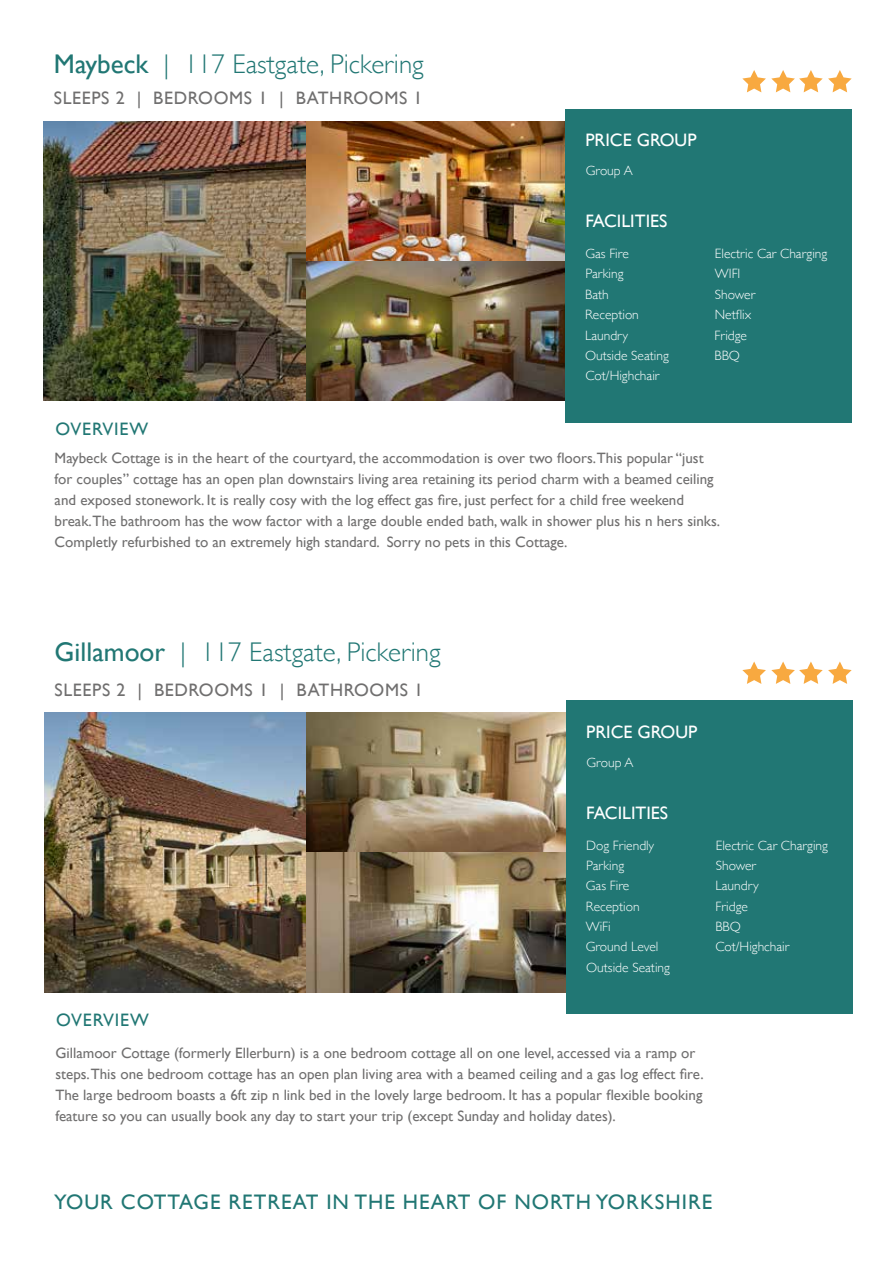
<style>
.page{position:relative;width:893px;height:1263px;background:#fff}
.page>*{position:absolute;margin:0;border:0;box-sizing:border-box;transform-origin:0 0}
.t1{font:300 27px "Gill Sans";color:#217774}
.t2{font:21px "Gill Sans";letter-spacing:.05em;color:#217774}
.t3{font:18px "Gill Sans";letter-spacing:.035em;color:#706f6f}
.t4{font:18px "Gill Sans";color:#fff}
.t5{font:18px "Gill Sans";letter-spacing:.05em;color:#217774}
.t6{font:15px/21px "Gill Sans";color:#706f6f}
.t7{font:300 13.5px "Gill Sans";color:#fff}
.s1{font-weight:400}
</style>
<div class="page">
<img style="left:44px;top:713px;width:522px;height:279px">
<img style="left:306px;top:853px;width:260px;height:139px">
<img style="left:43px;top:121px;width:523px;height:280px">
<img style="left:305px;top:261px;width:261px;height:140px">
<div style="left:566px;top:109px;width:286px;height:313px;background:#217774"></div>
<svg style="left:742px;top:70px;width:110px;height:22px"></svg>
<div style="left:566px;top:701px;width:287px;height:313px;background:#217774"></div>
<svg style="left:742px;top:661px;width:110px;height:23px"></svg>
<h1 class="t1" style="left:54px;top:43px;width:371px"><span class="s1">Maybeck</span> | 117 Eastgate, Pickering</h1>
<p class="t3" style="left:54px;top:87px;width:370px">SLEEPS 2 | BEDROOMS 1 | BATHROOMS 1</p>
<p class="t4" style="left:585px;top:129px;width:113px">PRICE GROUP</p>
<p class="t7" style="left:586px;top:160px;width:48px">Group A</p>
<p class="t4" style="left:585px;top:211px;width:84px">FACILITIES</p>
<p class="t7" style="left:585px;top:243px;width:45px">Gas Fire</p>
<p class="t7" style="left:715px;top:243px;width:114px">Electric Car Charging</p>
<p class="t7" style="left:585px;top:263px;width:40px">Parking</p>
<p class="t7" style="left:715px;top:263px;width:27px">WIFI</p>
<p class="t7" style="left:585px;top:284px;width:25px">Bath</p>
<p class="t7" style="left:715px;top:284px;width:42px">Shower</p>
<p class="t7" style="left:585px;top:304px;width:55px">Reception</p>
<p class="t7" style="left:715px;top:304px;width:38px">Netflix</p>
<p class="t7" style="left:585px;top:324px;width:45px">Laundry</p>
<p class="t7" style="left:715px;top:324px;width:34px">Fridge</p>
<p class="t7" style="left:585px;top:345px;width:85px">Outside Seating</p>
<p class="t7" style="left:715px;top:345px;width:27px">BBQ</p>
<p class="t7" style="left:585px;top:365px;width:75px">Cot/Highchair</p>
<p class="t5" style="left:55px;top:418px;width:94px">OVERVIEW</p>
<p class="t6" style="left:55px;top:447px;width:667px">Maybeck Cottage is in the heart of the courtyard, the accommodation is over two floors.This popular “just for couples” cottage has an open plan downstairs living area retaining its period charm with a beamed ceiling and exposed stonework. It is really cosy with the log effect gas fire, just perfect for a child free weekend break.The bathroom has the wow factor with a large double ended bath, walk in shower plus his n hers sinks.<br>Completly refurbished to an extremely high standard. Sorry no pets in this Cottage.</p>
<h1 class="t1" style="left:55px;top:630px;width:387px"><span class="s1">Gillamoor</span> | 117 Eastgate, Pickering</h1>
<p class="t3" style="left:55px;top:679px;width:370px">SLEEPS 2 | BEDROOMS 1 | BATHROOMS 1</p>
<p class="t4" style="left:586px;top:721px;width:113px">PRICE GROUP</p>
<p class="t7" style="left:586px;top:752px;width:48px">Group A</p>
<p class="t4" style="left:586px;top:802px;width:84px">FACILITIES</p>
<p class="t7" style="left:586px;top:834px;width:70px">Dog Friendly</p>
<p class="t7" style="left:716px;top:834px;width:114px">Electric Car Charging</p>
<p class="t7" style="left:586px;top:855px;width:40px">Parking</p>
<p class="t7" style="left:716px;top:855px;width:42px">Shower</p>
<p class="t7" style="left:586px;top:875px;width:45px">Gas Fire</p>
<p class="t7" style="left:715px;top:875px;width:45px">Laundry</p>
<p class="t7" style="left:586px;top:896px;width:55px">Reception</p>
<p class="t7" style="left:715px;top:896px;width:34px">Fridge</p>
<p class="t7" style="left:586px;top:916px;width:26px">WiFi</p>
<p class="t7" style="left:715px;top:916px;width:27px">BBQ</p>
<p class="t7" style="left:586px;top:936px;width:74px">Ground Level</p>
<p class="t7" style="left:715px;top:936px;width:75px">Cot/Highchair</p>
<p class="t7" style="left:586px;top:957px;width:85px">Outside Seating</p>
<p class="t5" style="left:56px;top:1009px;width:94px">OVERVIEW</p>
<p class="t6" style="left:55px;top:1042px;width:650px">Gillamoor Cottage (formerly Ellerburn) is a one bedroom cottage all on one level, accessed via a ramp or steps.This one bedroom cottage has an open plan living area with a beamed ceiling and a gas log effect fire.<br>The large bedroom boasts a 6ft zip n link bed in the lovely large bedroom. It has a popular flexible booking feature so you can usually book any day to start your trip (except Sunday and holiday dates).</p>
<h2 class="t2" style="left:54px;top:1189px;width:660px">YOUR COTTAGE RETREAT IN THE HEART OF NORTH YORKSHIRE</h2>
</div>
